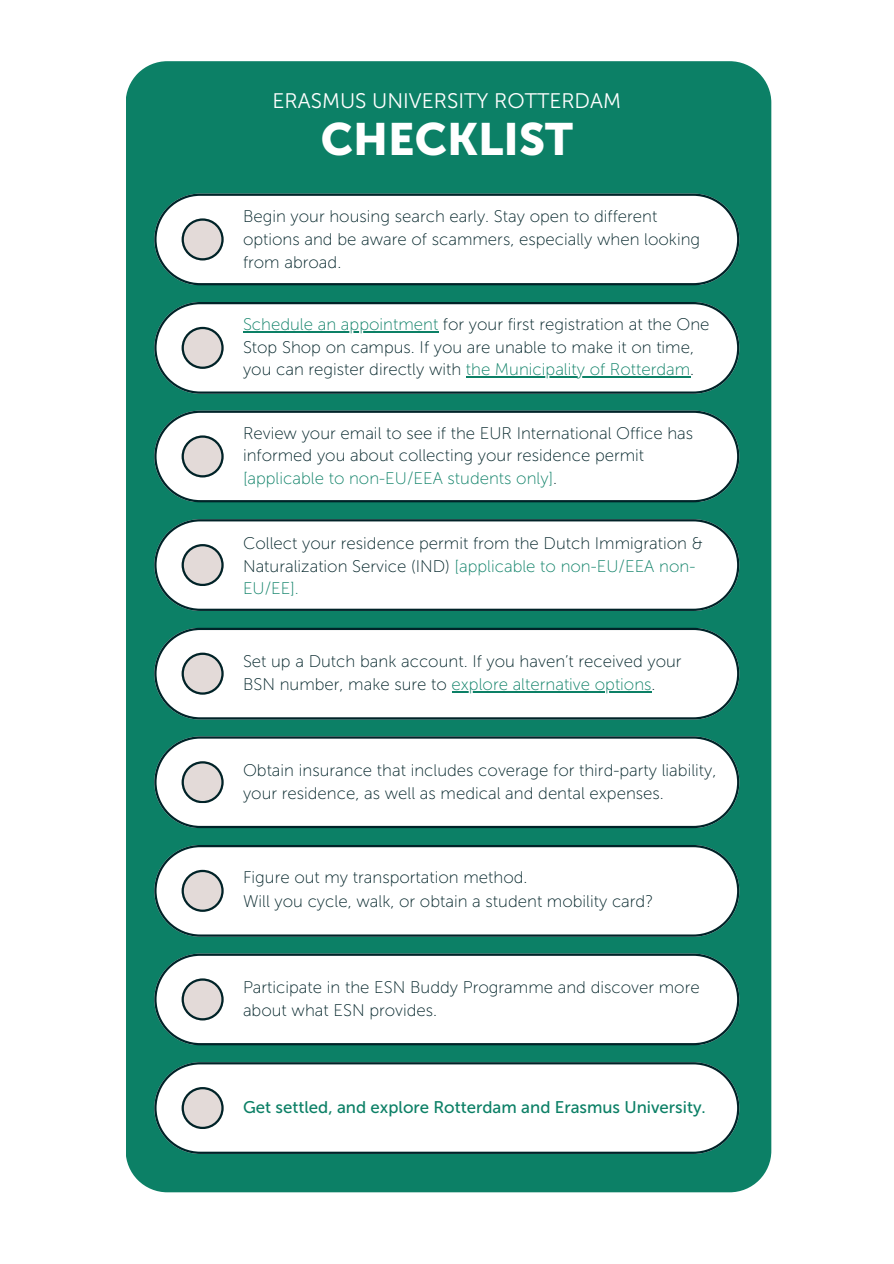
<style>
.page{position:relative;width:894px;height:1264px;background:#fff}
.page>*{position:absolute;margin:0;border:0;box-sizing:border-box;transform-origin:0 0}
.t1{font:45px "Museo Sans 900";color:#fff}
.t2{font:21px "Museo Sans 300";color:#fff}
.t3{font:16.8px/22.5px "Museo Sans 100";color:#002328}
.t4{font:16.8px "Museo Sans 500";color:#0c8066}
.s1{color:#0c8066}
</style>
<div class="page">
<div style="left:126px;top:61px;width:645px;height:1131px;background:#0c8066"></div>
<svg style="left:154px;top:193px;width:585px;height:92px"></svg>
<svg style="left:154px;top:302px;width:585px;height:92px"></svg>
<svg style="left:154px;top:410px;width:585px;height:92px"></svg>
<svg style="left:154px;top:519px;width:585px;height:92px"></svg>
<svg style="left:154px;top:627px;width:585px;height:92px"></svg>
<svg style="left:154px;top:736px;width:585px;height:92px"></svg>
<svg style="left:154px;top:845px;width:585px;height:91px"></svg>
<svg style="left:154px;top:953px;width:585px;height:92px"></svg>
<svg style="left:154px;top:1062px;width:585px;height:91px"></svg>
<svg style="left:181px;top:218px;width:42px;height:42px"></svg>
<svg style="left:181px;top:327px;width:42px;height:41px"></svg>
<svg style="left:181px;top:435px;width:42px;height:42px"></svg>
<svg style="left:181px;top:544px;width:42px;height:41px"></svg>
<svg style="left:181px;top:652px;width:42px;height:42px"></svg>
<svg style="left:181px;top:761px;width:42px;height:42px"></svg>
<svg style="left:181px;top:869px;width:42px;height:42px"></svg>
<svg style="left:181px;top:978px;width:42px;height:42px"></svg>
<svg style="left:181px;top:1087px;width:42px;height:41px"></svg>
<hr style="left:451px;top:691px;width:200px;height:1px;background:#0c8066">
<hr style="left:243px;top:331px;width:195px;height:1px;background:#0c8066">
<hr style="left:465px;top:376px;width:225px;height:1px;background:#0c8066">
<p class="t2" style="left:272px;top:89px;width:350px">ERASMUS UNIVERSITY ROTTERDAM</p>
<h1 class="t1" style="left:320px;top:112px;width:253px">CHECKLIST</h1>
<p class="t3" style="left:243px;top:205px;width:458px;line-height:23.1px">Begin your housing search early. Stay open to different options and be aware of scammers, especially when looking from abroad.</p>
<p class="t3" style="left:243px;top:313px;width:468px"><span class="s1">Schedule an appointment</span> for your first registration at the One<br>Stop Shop on campus. If you are unable to make it on time, you can register directly with <span class="s1">the Municipality of Rotterdam</span>.</p>
<p class="t3" style="left:243px;top:421px;width:451px">Review your email to see if the EUR International Office has informed you about collecting your residence permit <span class="s1">[applicable to non-EU/EEA students only]</span>.</p>
<p class="t3" style="left:243px;top:532px;width:461px">Collect your residence permit from the Dutch Immigration &amp;<br>Naturalization Service (IND) <span class="s1">[applicable to non-EU/EEA non-<br>EU/EE].</span></p>
<p class="t3" style="left:243px;top:650px;width:440px">Set up a Dutch bank account. If you haven’t received your<br>BSN number, make sure to <span class="s1">explore alternative options</span>.</p>
<p class="t3" style="left:243px;top:758px;width:475px;line-height:23.1px">Obtain insurance that includes coverage for third-party liability, your residence, as well as medical and dental expenses.</p>
<p class="t3" style="left:243px;top:866px;width:411px;line-height:23.1px">Figure out my transportation method.<br>Will you cycle, walk, or obtain a student mobility card?</p>
<p class="t3" style="left:243px;top:975px;width:458px;line-height:23.1px">Participate in the ESN Buddy Programme and discover more about what ESN provides.</p>
<p class="t4" style="left:243px;top:1097px;width:464px">Get settled, and explore Rotterdam and Erasmus University.</p>
</div>
